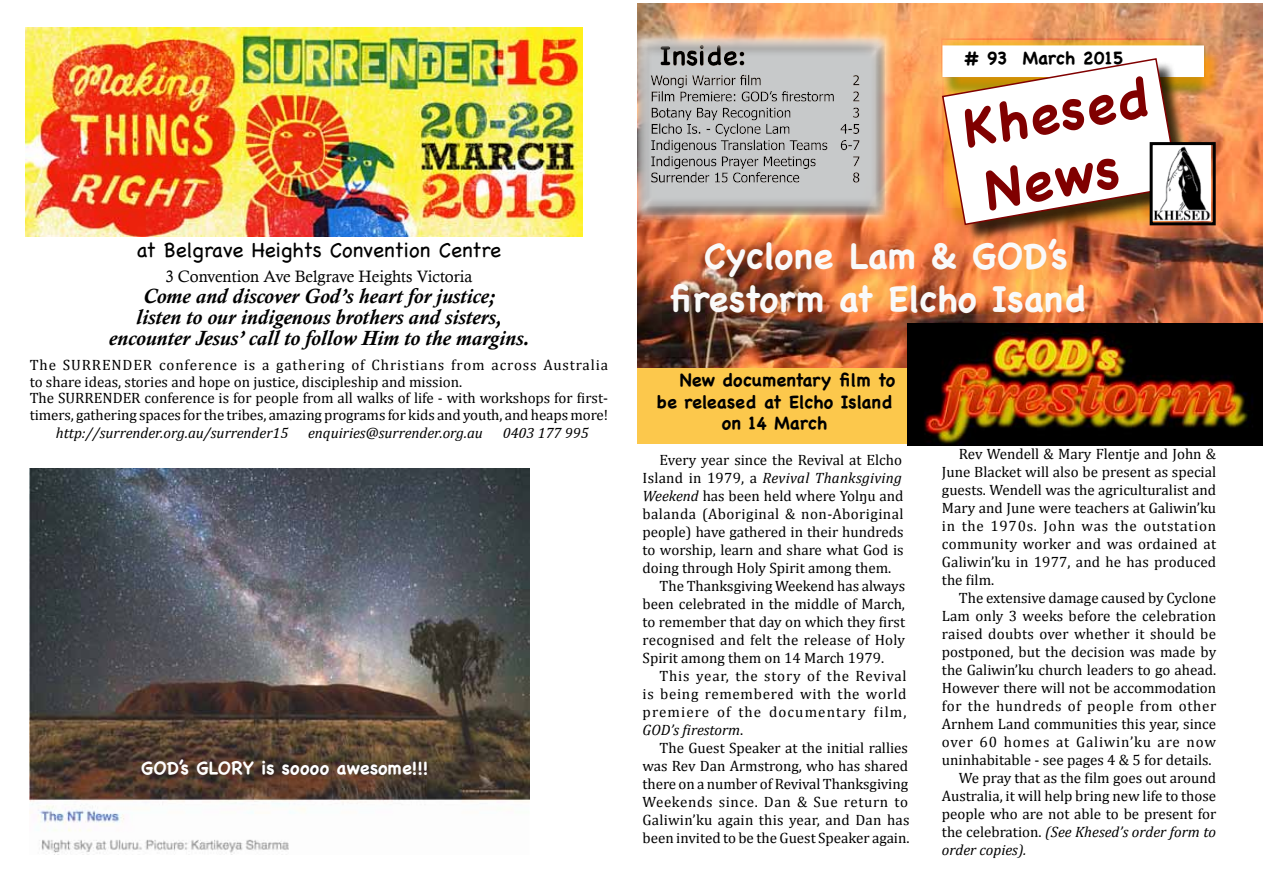
<style>
.page{position:relative;width:1263px;height:893px;background:#fff}
.page>*{position:absolute;margin:0;border:0;box-sizing:border-box;transform-origin:0 0}
.t1{font:700 54px/64.8px "Chalkboard";color:#800000}
.t2{font:700 36px/43.2px "Chalkboard";color:#f9fafa;text-align:center}
.t3{font:italic 700 21px/21px "Calisto";color:#000;text-align:center}
.t4{font:21px "Chalkboard";color:#000}
.t5{font:700 18px "Chalkboard";color:#000}
.t6{font:700 18px "Chalkboard";color:#fff}
.t7{font:16.5px "Calisto";color:#000}
.t8{font:15px/18px "Cambria";color:#000;text-align:justify}
.t9{font:italic 15px "Cambria";color:#000}
.t10{font:15px "Cambria";letter-spacing:.04em;color:#000}
.t11{font:15px "Cambria";letter-spacing:.03em;color:#000}
.t12{font:15px "Cambria";letter-spacing:.055em;color:#000}
.t13{font:15px "Cambria";letter-spacing:.05em;color:#000}
.t14{font:15px "Cambria";letter-spacing:.045em;color:#000}
.t15{font:15px "Cambria";letter-spacing:.075em;color:#000}
.s1{font-style:normal}
.s2{font-style:italic}
</style>
<div class="page">
<img style="left:638px;top:3px;width:625px;height:435px">
<svg style="left:941px;top:38px;width:251px;height:19px"></svg>
<div style="left:945px;top:48px;width:277px;height:47px;background:#ff9400;opacity:.75"></div>
<div style="left:943px;top:46px;width:260px;height:31px;background:#fff"></div>
<div style="left:944px;top:60px;width:253px;height:182px;background:#000;opacity:.75"></div>
<svg style="left:941px;top:57px;width:239px;height:169px"></svg>
<div style="left:628px;top:28px;width:267px;height:197px;background:#fff;opacity:.75"></div>
<div style="left:637px;top:27px;width:250px;height:185px;background:#fff;opacity:.75"></div>
<div style="left:637px;top:38px;width:250px;height:178px;background:#000;opacity:.75"></div>
<img style="left:1154px;top:146px;width:56px;height:74px">
<div style="left:1150px;top:142px;width:66px;height:83px;border:3px solid #000"></div>
<img style="left:25px;top:28px;width:558px;height:209px">
<div style="left:638px;top:369px;width:269px;height:75px;background:#fcc84c"></div>
<img style="left:908px;top:324px;width:355px;height:121px">
<img style="left:30px;top:468px;width:499px;height:387px">
<h3 class="t4" style="left:136px;top:238px;width:366px">at Belgrave Heights Convention Centre</h3>
<p class="t7" style="left:165px;top:267px;width:309px">3 Convention Ave Belgrave Heights Victoria</p>
<h3 class="t3" style="left:109px;top:286px;width:421px">Come and discover God’s heart for justice;<br>listen to our indigenous brothers and sisters, encounter Jesus’ call to follow Him to the margins.</h3>
<p class="t8" style="left:30px;top:357px;width:580px;line-height:16.5px;text-align:left">The SURRENDER conference is a gathering of Christians from across Australia to share ideas, stories and hope on justice, discipleship and mission.<br>The SURRENDER conference is for people from all walks of life - with workshops for first&shy;timers, gathering spaces for the tribes, amazing programs for kids and youth, and heaps more!</p>
<p class="t9" style="left:56px;top:422px;width:234px">http://surrender.org.au/surrender15</p>
<p class="t9" style="left:308px;top:422px;width:176px">enquiries@surrender.org.au</p>
<p class="t9" style="left:503px;top:422px;width:87px">0403 177 995</p>
<p class="t6" style="left:141px;top:757px;width:288px">GOD’s GLORY is soooo awesome!!!</p>
<p class="t5" style="left:964px;top:47px;width:161px"># 93 March 2015</p>
<h1 class="t1" style="left:957px;top:97px;width:189px;rotate:-10deg">Khesed<br>News</h1>
<h2 class="t2" style="left:668px;top:234px;width:419px">Cyclone Lam &amp; GOD’s firestorm at Elcho Isand</h2>
<p class="t5" style="left:680px;top:369px;width:217px">New documentary film to</p>
<p class="t5" style="left:656px;top:391px;width:238px">be released at Elcho Island</p>
<p class="t5" style="left:722px;top:413px;width:107px">on 14 March</p>
<p class="t8" style="left:659px;top:451px;width:244px">Every year since the Revival at Elcho</p>
<p class="t9" style="left:642px;top:467px;width:261px"><span class="s1">Island in 1979, a</span> Revival Thanksgiving</p>
<p class="t8" style="left:642px;top:487px;width:262px"><span class="s2">Weekend</span> has been held where Yolŋu and</p>
<p class="t11" style="left:642px;top:505px;width:263px">balanda (Aboriginal &amp; non-Aboriginal</p>
<p class="t8" style="left:642px;top:523px;width:262px">people) have gathered in their hundreds</p>
<p class="t8" style="left:642px;top:541px;width:263px">to worship, learn and share what God is</p>
<p class="t8" style="left:642px;top:559px;width:250px">doing through Holy Spirit among them.</p>
<p class="t8" style="left:659px;top:577px;width:247px">The Thanksgiving Weekend has always</p>
<p class="t8" style="left:642px;top:595px;width:264px">been celebrated in the middle of March,</p>
<p class="t8" style="left:642px;top:613px;width:264px">to remember that day on which they first</p>
<p class="t8" style="left:642px;top:631px;width:264px">recognised and felt the release of Holy</p>
<p class="t8" style="left:642px;top:649px;width:243px">Spirit among them on 14 March 1979.</p>
<p class="t13" style="left:659px;top:667px;width:248px">This year, the story of the Revival</p>
<p class="t14" style="left:642px;top:685px;width:266px">is being remembered with the world</p>
<p class="t15" style="left:642px;top:703px;width:265px">premiere of the documentary film,</p>
<p class="t9" style="left:642px;top:719px;width:102px">GOD’s firestorm<span class="s1">.</span></p>
<p class="t8" style="left:659px;top:739px;width:250px">The Guest Speaker at the initial rallies</p>
<p class="t8" style="left:642px;top:757px;width:267px">was Rev Dan Armstrong, who has shared</p>
<p class="t8" style="left:642px;top:775px;width:267px">there on a number of Revival Thanksgiving</p>
<p class="t10" style="left:642px;top:793px;width:267px">Weekends since. Dan &amp; Sue return to</p>
<p class="t8" style="left:642px;top:811px;width:269px">Galiwin’ku again this year, and Dan has</p>
<p class="t8" style="left:642px;top:829px;width:268px">been invited to be the Guest Speaker again.</p>
<p class="t8" style="left:942px;top:445px;width:276px;text-indent:17px">Rev Wendell &amp; Mary Flentje and John &amp; June Blacket will also be present as special guests. Wendell was the agriculturalist and Mary and June were teachers at Galiwin’ku in the 1970s. John was the outstation community worker and was ordained at Galiwin’ku in 1977, and he has produced the film.</p>
<p class="t8" style="left:959px;top:589px;width:259px">The extensive damage caused by Cyclone</p>
<p class="t8" style="left:942px;top:607px;width:276px">Lam only 3 weeks before the celebration</p>
<p class="t8" style="left:942px;top:625px;width:276px">raised doubts over whether it should be</p>
<p class="t8" style="left:942px;top:643px;width:276px">postponed, but the decision was made by</p>
<p class="t8" style="left:942px;top:661px;width:276px">the Galiwin’ku church leaders to go ahead.</p>
<p class="t8" style="left:942px;top:679px;width:276px">However there will not be accommodation</p>
<p class="t10" style="left:942px;top:697px;width:276px">for the hundreds of people from other</p>
<p class="t8" style="left:942px;top:715px;width:276px">Arnhem Land communities this year, since</p>
<p class="t12" style="left:942px;top:733px;width:276px">over 60 homes at Galiwin’ku are now</p>
<p class="t8" style="left:942px;top:751px;width:271px">uninhabitable - see pages 4 &amp; 5 for details.</p>
<p class="t8" style="left:959px;top:769px;width:259px">We pray that as the film goes out around</p>
<p class="t8" style="left:942px;top:787px;width:276px">Australia, it will help bring new life to those</p>
<p class="t8" style="left:942px;top:805px;width:276px">people who are not able to be present for</p>
<p class="t9" style="left:942px;top:821px;width:276px"><span class="s1">the celebration.</span> (See Khesed’s order form to</p>
<p class="t9" style="left:942px;top:839px;width:86px">order copies).</p>
</div>
